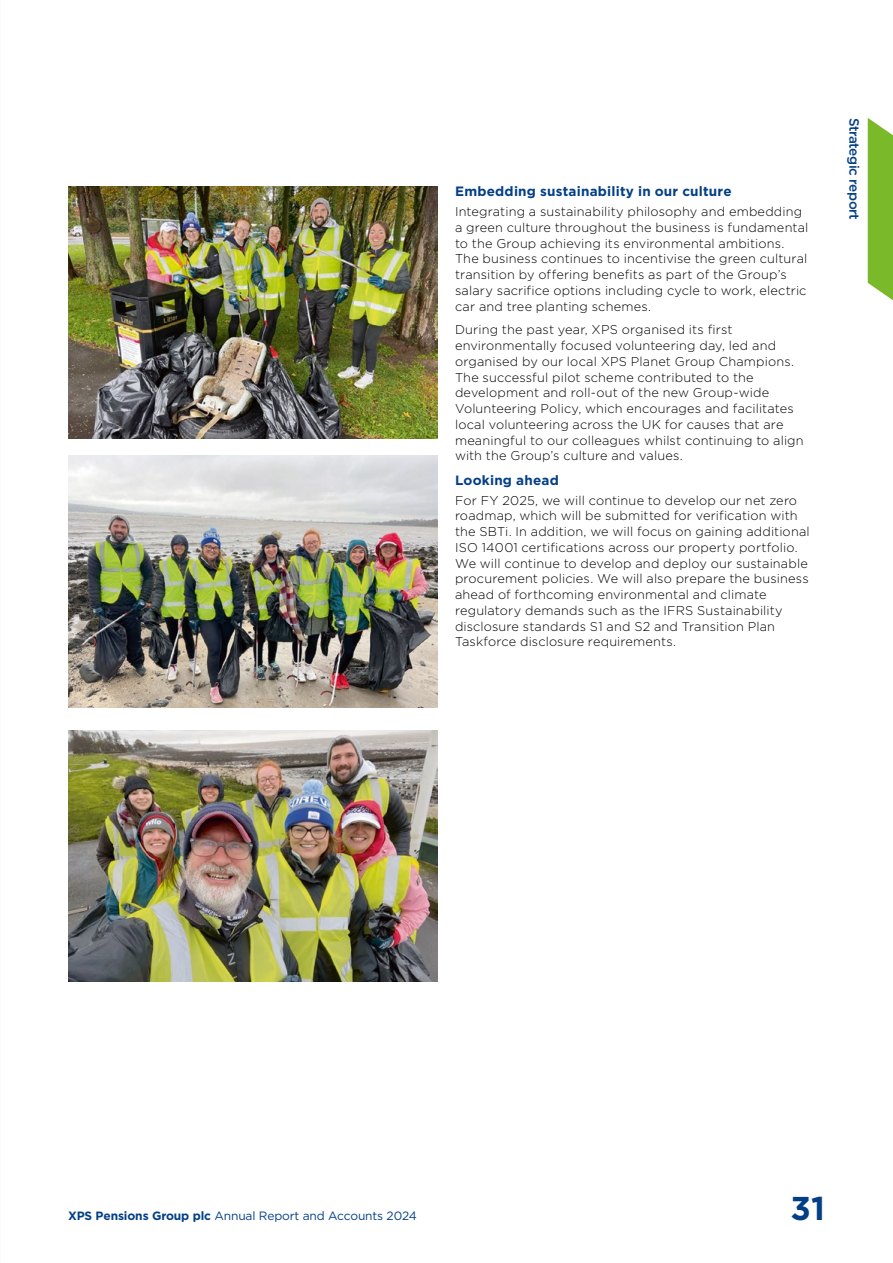
<style>
.page{position:relative;width:893px;height:1263px;background:#fff}
.page>*{position:absolute;margin:0;border:0;box-sizing:border-box;transform-origin:0 0}
.t1{font:700 33px "Gotham";color:#033f86}
.t2{font:700 13.5px "Gotham";letter-spacing:.015em;color:#033f86}
.t3{font:500 13.5px "Gotham";letter-spacing:-.03em;color:#033f86}
.t4{font:300 12.75px/15.8px "Gotham";letter-spacing:.01em;color:#000}
.t5{font:12px "Gotham";letter-spacing:-.01em;color:#033f86}
.s1{font-weight:700}
</style>
<div class="page">
<svg style="left:868px;top:118px;width:25px;height:183px;background:#87bf3e"></svg>
<img style="left:68px;top:187px;width:370px;height:251px">
<img style="left:68px;top:456px;width:370px;height:251px">
<img style="left:68px;top:730px;width:369px;height:252px">
<p class="t2" style="left:455px;top:182px;width:278px">Embedding sustainability in our culture</p>
<p class="t4" style="left:455px;top:203px;width:355px">Integrating a sustainability philosophy and embedding a green culture throughout the business is fundamental to the Group achieving its environmental ambitions.<br>The business continues to incentivise the green cultural transition by offering benefits as part of the Group’s salary sacrifice options including cycle to work, electric car and tree planting schemes.</p>
<p class="t4" style="left:455px;top:322px;width:350px">During the past year, XPS organised its first environmentally focused volunteering day, led and organised by our local XPS Planet Group Champions.<br>The successful pilot scheme contributed to the development and roll-out of the new Group-wide Volunteering Policy, which encourages and facilitates local volunteering across the UK for causes that are meaningful to our colleagues whilst continuing to align with the Group’s culture and values.</p>
<p class="t2" style="left:455px;top:471px;width:105px">Looking ahead</p>
<p class="t4" style="left:455px;top:492px;width:356px">For FY 2025, we will continue to develop our net zero roadmap, which will be submitted for verification with the SBTi. In addition, we will focus on gaining additional ISO 14001 certifications across our property portfolio.<br>We will continue to develop and deploy our sustainable procurement policies. We will also prepare the business ahead of forthcoming environmental and climate regulatory demands such as the IFRS Sustainability disclosure standards S1 and S2 and Transition Plan Taskforce disclosure requirements.</p>
<p class="t3" style="left:863px;top:118px;width:103px;rotate:90deg">Strategic report</p>
<p class="t5" style="left:68px;top:1208px;width:350px"><span class="s1">XPS Pensions Group plc</span> Annual Report and Accounts 2024</p>
<h1 class="t1" style="left:790px;top:1187px;width:36px">31</h1>
</div>
